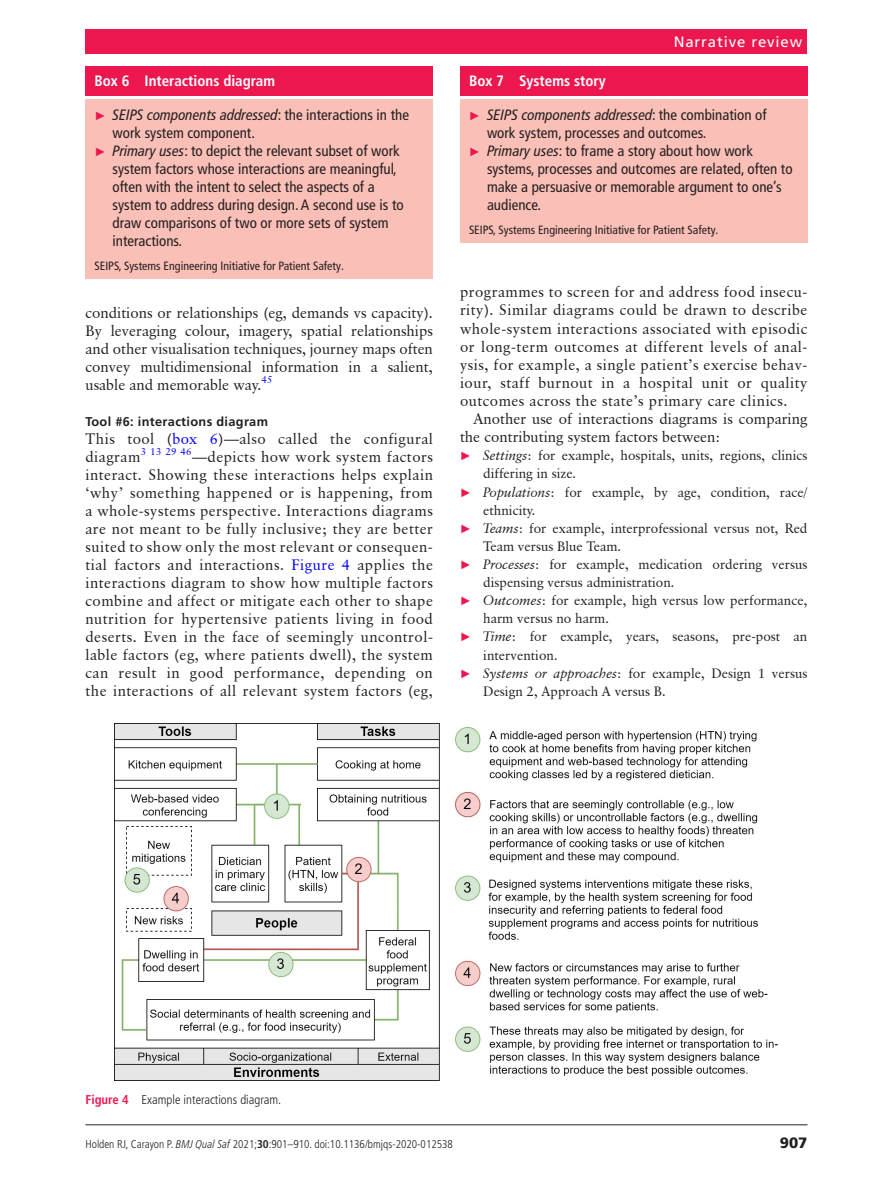
<style>
.page{position:relative;width:893px;height:1191px;background:#fff}
.page>*{position:absolute;margin:0;border:0;box-sizing:border-box;transform-origin:0 0}
.t1{font:15px/18px "Classical Garamond BT";letter-spacing:.03em;color:#231f20;text-align:justify}
.t2{font:condensed 15px "Frutiger LT Pro";color:#231f20}
.t3{font:italic condensed 15px "Frutiger LT Pro";color:#231f20}
.t4{font:15px/18.1px "Classical Garamond BT";color:#231f20}
.t5{font:700 condensed 15px "Frutiger LT Pro";color:#fff}
.t6{font:15px "Frutiger LT Std";letter-spacing:.055em;color:#fff}
.t7{font:900 15px "Frutiger LT Std";color:#231f20}
.t8{font:13.5px "Classical Garamond BT";color:#231f20}
.t9{font:300 condensed 12.75px "Frutiger LT Pro";color:#231f20}
.t10{font:700 12.75px "Frutiger LT Std";letter-spacing:.025em;color:#231f20}
.t11{font:condensed 12px "Frutiger LT Pro";color:#231f20}
.t12{font:300 condensed 11.25px "Frutiger LT Pro";color:#231f20}
.t13{font:9.9px "Classical Garamond BT";letter-spacing:.03em;color:#00f}
.s1{font-family:"Arial";font-style:normal;font-stretch:normal;font-size:12px;color:#ed174f}
.s2{font-style:normal}
.s3{font-family:"Arial";font-stretch:normal;font-size:12px;color:#ed174f}
.s4{font-style:italic}
.s5{color:#00f}
.s6{font-family:"Arial";font-size:12px;color:#ed174f}
.s7{font-weight:700;color:#ed174f}
.s8{font-weight:700}
</style>
<div class="page">
<hr style="left:86px;top:1124px;width:721px;height:1px;background:#231f20">
<div style="left:86px;top:30px;width:721px;height:24px;background:#ed174f"></div>
<div style="left:86px;top:66px;width:347px;height:29px;background:#ed174f"></div>
<div style="left:86px;top:99px;width:347px;height:180px;background:#fabfb7"></div>
<img style="left:115px;top:723px;width:663px;height:357px">
<div style="left:460px;top:66px;width:347px;height:29px;background:#ed174f"></div>
<div style="left:460px;top:99px;width:347px;height:144px;background:#fabfb7"></div>
<p class="t5" style="left:94px;top:72px;width:182px">Box 6 Interactions diagram</p>
<p class="t3" style="left:94px;top:106px;width:316px"><span class="s1">►</span> SEIPS components addressed<span class="s2">: the interactions in the</span></p>
<p class="t2" style="left:112px;top:124px;width:144px">work system component.</p>
<p class="t2" style="left:94px;top:142px;width:307px"><span class="s3">►</span> <span class="s4">Primary uses</span>: to depict the relevant subset of work</p>
<p class="t2" style="left:112px;top:160px;width:286px">system factors whose interactions are meaningful,</p>
<p class="t2" style="left:112px;top:178px;width:264px">often with the intent to select the aspects of a</p>
<p class="t2" style="left:112px;top:196px;width:293px">system to address during design. A second use is to</p>
<p class="t2" style="left:112px;top:214px;width:277px">draw comparisons of two or more sets of system</p>
<p class="t2" style="left:112px;top:232px;width:71px">interactions.</p>
<p class="t11" style="left:94px;top:258px;width:251px">SEIPS, Systems Engineering Initiative for Patient Safety.</p>
<p class="t1" style="left:85px;top:303px;width:349px">conditions or relationships (eg, demands vs capacity).<br>By leveraging colour, imagery, spatial relationships and other visualisation techniques, journey maps often convey multidimensional information in a salient, usable and memorable way.</p>
<p class="t13" style="left:262px;top:373px;width:13px">45</p>
<p class="t10" style="left:86px;top:414px;width:184px">Tool #6: interactions diagram</p>
<p class="t1" style="left:86px;top:429px;width:349px">This tool (<span class="s5">box 6</span>)—also called the configural diagram</p>
<p class="t13" style="left:141px;top:445px;width:53px">3 13 29 46</p>
<p class="t1" style="left:86px;top:447px;width:349px;text-indent:107px">—depicts how work system factors interact. Showing these interactions helps explain ‘why’ something happened or is happening, from a whole-systems perspective. Interactions diagrams are not meant to be fully inclusive; they are better suited to show only the most relevant or consequen&shy;tial factors and interactions. <span class="s5">Figure 4</span> applies the interactions diagram to show how multiple factors combine and affect or mitigate each other to shape nutrition for hypertensive patients living in food deserts. Even in the face of seemingly uncontrol&shy;lable factors (eg, where patients dwell), the system can result in good performance, depending on the interactions of all relevant system factors (eg,</p>
<p class="t6" style="left:674px;top:33px;width:130px">Narrative review</p>
<p class="t5" style="left:469px;top:72px;width:138px">Box 7 Systems story</p>
<p class="t3" style="left:469px;top:106px;width:299px"><span class="s1">►</span> SEIPS components addressed<span class="s2">: the combination of</span></p>
<p class="t2" style="left:487px;top:124px;width:221px">work system, processes and outcomes.</p>
<p class="t2" style="left:469px;top:142px;width:285px"><span class="s3">►</span> <span class="s4">Primary uses</span>: to frame a story about how work</p>
<p class="t2" style="left:487px;top:160px;width:307px">systems, processes and outcomes are related, often to</p>
<p class="t2" style="left:487px;top:178px;width:296px">make a persuasive or memorable argument to one’s</p>
<p class="t2" style="left:487px;top:196px;width:56px">audience.</p>
<p class="t11" style="left:469px;top:222px;width:251px">SEIPS, Systems Engineering Initiative for Patient Safety.</p>
<p class="t1" style="left:460px;top:283px;width:349px">programmes to screen for and address food insecu&shy;rity). Similar diagrams could be drawn to describe whole-system interactions associated with episodic or long-term outcomes at different levels of anal&shy;ysis, for example, a single patient’s exercise behav&shy;iour, staff burnout in a hospital unit or quality outcomes across the state’s primary care clinics.</p>
<p class="t4" style="left:460px;top:409px;width:349px;text-indent:14px">Another use of interactions diagrams is comparing the contributing system factors between:</p>
<p class="t8" style="left:460px;top:447px;width:349px"><span class="s6">►</span> <span class="s4">Settings</span>: for example, hospitals, units, regions, clinics</p>
<p class="t8" style="left:483px;top:465px;width:95px">differing in size.</p>
<p class="t8" style="left:460px;top:483px;width:349px"><span class="s6">►</span> <span class="s4">Populations</span>: for example, by age, condition, race/</p>
<p class="t8" style="left:483px;top:501px;width:54px">ethnicity.</p>
<p class="t8" style="left:460px;top:520px;width:349px"><span class="s6">►</span> <span class="s4">Teams</span>: for example, interprofessional versus not, Red</p>
<p class="t8" style="left:483px;top:538px;width:139px">Team versus Blue Team.</p>
<p class="t8" style="left:460px;top:556px;width:349px"><span class="s6">►</span> <span class="s4">Processes</span>: for example, medication ordering versus</p>
<p class="t8" style="left:483px;top:574px;width:193px">dispensing versus administration.</p>
<p class="t8" style="left:460px;top:592px;width:349px"><span class="s6">►</span> <span class="s4">Outcomes</span>: for example, high versus low performance,</p>
<p class="t8" style="left:483px;top:610px;width:127px">harm versus no harm.</p>
<p class="t8" style="left:460px;top:628px;width:349px"><span class="s6">►</span> <span class="s4">Time</span>: for example, years, seasons, pre-post an</p>
<p class="t8" style="left:483px;top:646px;width:76px">intervention.</p>
<p class="t8" style="left:460px;top:664px;width:349px"><span class="s6">►</span> <span class="s4">Systems or approaches</span>: for example, Design 1 versus</p>
<p class="t8" style="left:483px;top:682px;width:184px">Design 2, Approach A versus B.</p>
<p class="t9" style="left:86px;top:1092px;width:197px"><span class="s7">Figure 4</span> Example interactions diagram.</p>
<p class="t12" style="left:86px;top:1137px;width:369px">Holden RJ, Carayon P. <span class="s4">BMJ Qual Saf</span> 2021;<span class="s8">30</span>:901–910. doi:10.1136/bmjqs-2020-012538</p>
<p class="t7" style="left:780px;top:1133px;width:29px">907</p>
</div>
